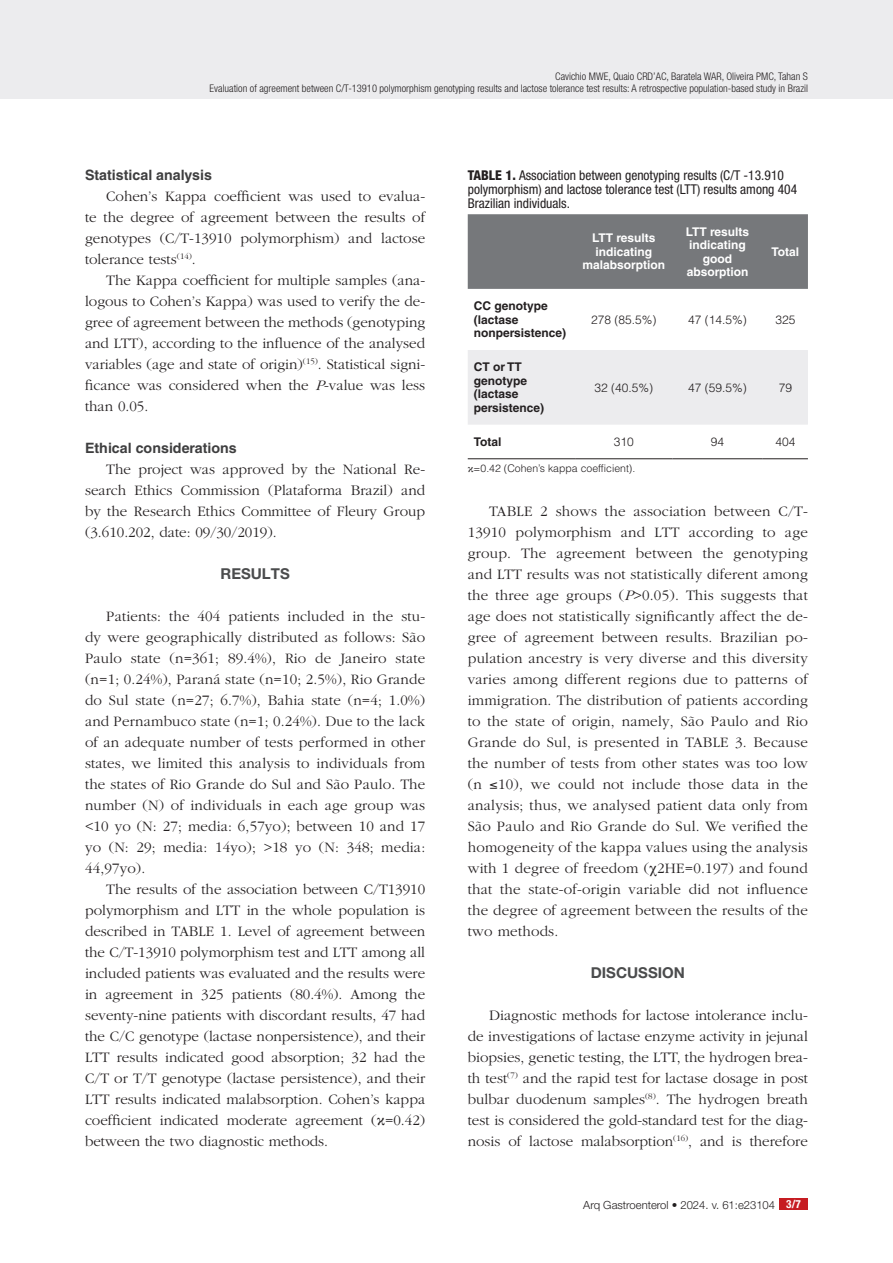
<style>
.page{position:relative;width:893px;height:1263px;background:#fff}
.page>*{position:absolute;margin:0;border:0;box-sizing:border-box;transform-origin:0 0}
.Body_Text{font:300 15px/21px "Garamond";color:#231f20;text-align:justify}
.Intertitulo{font:700 15px "Helvetica Neue LT Pro";color:#4b4c4d}
.Body_Topic{font:700 14.25px "Helvetica LT Std";color:#3e3e3f}
.Legenda{font:condensed 13.5px/14.2px "Helvetica Neue LT Pro";color:#231f20}
.Tit_Tab{font:700 12px/13.5px "Helvetica LT Std";color:#fff;text-align:center}
.Body_Tabela{font:700 12px/13.5px "Helvetica LT Std";color:#231f20}
.Body_Tabela-2{font:300 12px "Helvetica LT Std";color:#231f20}
.Body_Text-2{font:300 11.25px "Helvetica Neue LT Pro";color:#231f20}
.t1{font:300 condensed 10.5px/12px "Helvetica Neue LT Pro";color:#231f20;text-align:right}
.Legenda_TAB{font:300 10.5px "Helvetica LT Std";color:#231f20}
.s1{font-style:italic}
.s2{font-family:"Times";font-weight:400}
.s3{font-weight:800}
.s4{font-weight:700;font-stretch:condensed;color:#fff}
</style>
<div class="page">
<div style="left:0;top:0;width:893px;height:99px;background:#ececee"></div>
<div style="left:779px;top:1198px;width:29px;height:12px;background:#c61c22"></div>
<div style="left:468px;top:214px;width:340px;height:75px;background:#76787b"></div>
<div style="left:468px;top:350px;width:340px;height:75px;background:#ececee"></div>
<hr style="left:468px;top:458px;width:107px;height:1px;background:#231f20">
<hr style="left:575px;top:458px;width:97px;height:1px;background:#231f20">
<hr style="left:672px;top:458px;width:91px;height:1px;background:#231f20">
<hr style="left:763px;top:458px;width:45px;height:1px;background:#231f20">
<p class="t1" style="left:210px;top:70px;width:600px">Cavichio MWE, Quaio CRD’AC, Baratela WAR, Oliveira PMC, Tahan S<br>Evaluation of agreement between C/T-13910 polymorphism genotyping results and lactose tolerance test results: A retrospective population-based study in Brazil</p>
<p class="Body_Topic" style="left:85px;top:167px;width:129px">Statistical analysis</p>
<p class="Body_Text" style="left:85px;top:186px;width:342px;text-indent:21px">Cohen’s Kappa coefficient was used to evalua&shy;te the degree of agreement between the results of genotypes (C/T-13910 polymorphism) and lactose tolerance tests<sup>(14)</sup>.</p>
<p class="Body_Text" style="left:85px;top:270px;width:342px;text-indent:21px">The Kappa coefficient for multiple samples (ana&shy;logous to Cohen’s Kappa) was used to verify the de&shy;gree of agreement between the methods (genotyping and LTT), according to the influence of the analysed variables (age and state of origin)<sup>(15)</sup>. Statistical signi&shy;ficance was considered when the <span class="s1">P</span>-value was less than 0.05.</p>
<p class="Body_Topic" style="left:85px;top:440px;width:153px">Ethical considerations</p>
<p class="Body_Text" style="left:85px;top:459px;width:342px;text-indent:21px">The project was approved by the National Re&shy;search Ethics Commission (Plataforma Brazil) and by the Research Ethics Committee of Fleury Group (3.610.202, date: 09/30/2019).</p>
<p class="Intertitulo" style="left:221px;top:565px;width:71px">RESULTS</p>
<p class="Body_Text" style="left:85px;top:606px;width:342px;text-indent:21px">Patients: the 404 patients included in the stu&shy;dy were geographically distributed as follows: São Paulo state (n=361; 89.4%), Rio de Janeiro state (n=1; 0.24%), Paraná state (n=10; 2.5%), Rio Grande do Sul state (n=27; 6.7%), Bahia state (n=4; 1.0%) and Pernambuco state (n=1; 0.24%). Due to the lack of an adequate number of tests performed in other states, we limited this analysis to individuals from the states of Rio Grande do Sul and São Paulo. The number (N) of individuals in each age group was &lt;10 yo (N: 27; media: 6,57yo); between 10 and 17 yo (N: 29; media: 14yo); &gt;18 yo (N: 348; media:<br>44,97yo).</p>
<p class="Body_Text" style="left:85px;top:879px;width:342px;text-indent:21px">The results of the association between C/T13910 polymorphism and LTT in the whole population is described in TABLE 1. Level of agreement between the C/T-13910 polymorphism test and LTT among all included patients was evaluated and the results were in agreement in 325 patients (80.4%). Among the seventy-nine patients with discordant results, 47 had the C/C genotype (lactase nonpersistence), and their LTT results indicated good absorption; 32 had the C/T or T/T genotype (lactase persistence), and their LTT results indicated malabsorption. Cohen’s kappa coefficient indicated moderate agreement (<span class="s2">κ</span>=0.42) between the two diagnostic methods.</p>
<p class="Legenda" style="left:468px;top:168px;width:331px"><span class="s3">TABLE 1.</span> Association between genotyping results (C/T -13.910 polymorphism) and lactose tolerance test (LTT) results among 404<br>Brazilian individuals.</p>
<p class="Tit_Tab" style="left:582px;top:231px;width:84px">LTT results indicating malabsorption</p>
<p class="Tit_Tab" style="left:686px;top:224px;width:65px">LTT results indicating good absorption</p>
<p class="Tit_Tab" style="left:771px;top:245px;width:29px">Total</p>
<p class="Body_Tabela" style="left:474px;top:299px;width:94px">CC genotype (lactase nonpersistence)</p>
<p class="Body_Tabela" style="left:474px;top:360px;width:72px">CT or TT genotype (lactase persistence)</p>
<p class="Body_Tabela-2" style="left:591px;top:312px;width:67px">278 (85.5%)</p>
<p class="Body_Tabela-2" style="left:688px;top:312px;width:60px">47 (14.5%)</p>
<p class="Body_Tabela-2" style="left:775px;top:312px;width:22px">325</p>
<p class="Body_Tabela-2" style="left:594px;top:380px;width:60px">32 (40.5%)</p>
<p class="Body_Tabela-2" style="left:688px;top:380px;width:60px">47 (59.5%)</p>
<p class="Body_Tabela-2" style="left:779px;top:380px;width:15px">79</p>
<p class="Body_Tabela" style="left:474px;top:435px;width:29px">Total</p>
<p class="Body_Tabela-2" style="left:614px;top:434px;width:22px">310</p>
<p class="Body_Tabela-2" style="left:711px;top:434px;width:15px">94</p>
<p class="Body_Tabela-2" style="left:775px;top:434px;width:22px">404</p>
<p class="Legenda_TAB" style="left:468px;top:461px;width:169px"><span class="s2">κ</span>=0.42 (Cohen’s kappa coefficient).</p>
<p class="Body_Text" style="left:468px;top:501px;width:342px;text-indent:21px">TABLE 2 shows the association between C/T-13910 polymorphism and LTT according to age group. The agreement between the genotyping and LTT results was not statistically diferent among the three age groups (<span class="s1">P</span>&gt;0.05). This suggests that age does not statistically significantly affect the de&shy;gree of agreement between results. Brazilian po&shy;pulation ancestry is very diverse and this diversity varies among different regions due to patterns of immigration. The distribution of patients according to the state of origin, namely, São Paulo and Rio Grande do Sul, is presented in TABLE 3. Because the number of tests from other states was too low (n ≤10), we could not include those data in the analysis; thus, we analysed patient data only from São Paulo and Rio Grande do Sul. We verified the homogeneity of the kappa values using the analysis with 1 degree of freedom (<span class="s2">χ</span>2HE=0.197) and found that the state-of-origin variable did not influence the degree of agreement between the results of the two methods.</p>
<p class="Intertitulo" style="left:591px;top:964px;width:96px">DISCUSSION</p>
<p class="Body_Text" style="left:468px;top:1005px;width:342px;text-indent:21px">Diagnostic methods for lactose intolerance inclu&shy;de investigations of lactase enzyme activity in jejunal biopsies, genetic testing, the LTT, the hydrogen brea&shy;th test<sup>(7)</sup> and the rapid test for lactase dosage in post bulbar duodenum samples<sup>(8)</sup>. The hydrogen breath test is considered the gold-standard test for the diag&shy;nosis of lactose malabsorption<sup>(16)</sup>, and is therefore</p>
<p class="Body_Text-2" style="left:583px;top:1198px;width:219px">Arq Gastroenterol • 2024. v. 61:e23104 <span class="s4">3/7</span></p>
</div>
